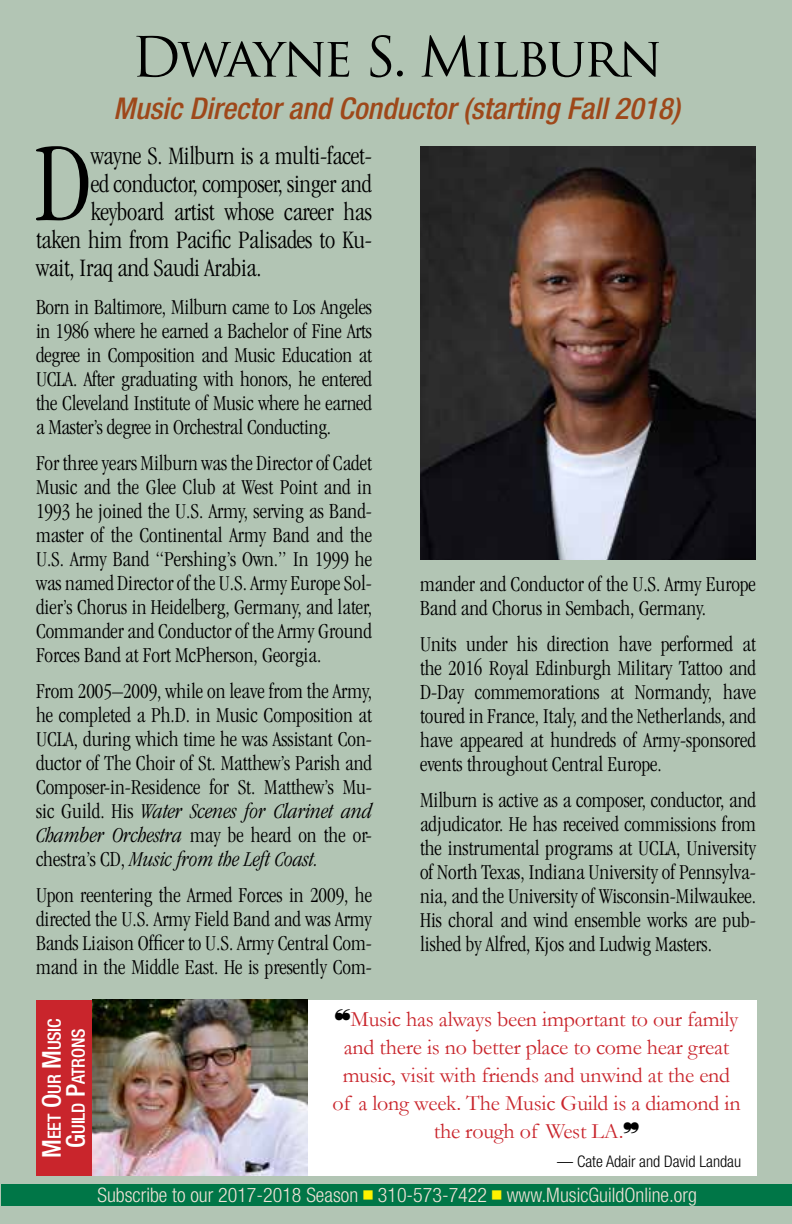
<style>
.page{position:relative;width:792px;height:1224px;background:#b2c5b4}
.page>*{position:absolute;margin:0;border:0;box-sizing:border-box;transform-origin:0 0}
.t1{font:300 condensed 114.8px "Garamond";color:#000}
.t2{font:54px "Trajan Pro";letter-spacing:-.05em;color:#000}
.t3{font:italic 500 condensed 30px "Helvetica Neue LT Pro";color:#9e481a}
.t4{font:300 condensed 26px "Garamond";letter-spacing:-.01em;color:#000}
.t5{font:300 condensed 22px/24px "Garamond";color:#000;text-align:justify}
.t6{font:22px "Garamond";letter-spacing:-.01em;color:#c9252c}
.t7{font:300 condensed 20px "Helvetica Neue LT Pro";color:#efe2d7}
.t8{font:500 condensed 18.2px/24px "Helvetica Neue LT Pro";letter-spacing:-.015em;color:#fff;text-align:center}
.t9{font:300 condensed 16px "Helvetica Neue LT Pro";color:#000}
.s1{font-style:italic}
.s2{font-size:26px}
</style>
<div class="page">
<div style="left:1px;top:1184px;width:791px;height:22px;background:#007647"></div>
<img style="left:420px;top:146px;width:336px;height:413px">
<div style="left:39px;top:1000px;width:718px;height:176px;background:#fff"></div>
<div style="left:37px;top:1000px;width:55px;height:176px;background:#c9252c"></div>
<img style="left:92px;top:1000px;width:215px;height:176px">
<h2 class="t2" style="left:131px;top:23px;width:532px">Dwayne S. Milburn</h2>
<h3 class="t3" style="left:113px;top:90px;width:568px">Music Director and Conductor (starting Fall 2018)</h3>
<h1 class="t1" style="left:34px;top:122px;width:59px">D</h1>
<p class="t4" style="left:91px;top:142px;width:283px">wayne S. Milburn is a multi-facet-</p>
<p class="t4" style="left:91px;top:170px;width:283px">ed conductor, composer, singer and</p>
<p class="t4" style="left:91px;top:198px;width:283px">keyboard artist whose career has</p>
<p class="t4" style="left:36px;top:226px;width:337px">taken him from Pacific Palisades to Ku-</p>
<p class="t4" style="left:36px;top:254px;width:227px">wait, Iraq and Saudi Arabia.</p>
<p class="t5" style="left:36px;top:295px;width:338px">Born in Baltimore, Milburn came to Los Angeles in 1986 where he earned a Bachelor of Fine Arts degree in Composition and Music Education at UCLA. After graduating with honors, he entered the Cleveland Institute of Music where he earned a Master’s degree in Orchestral Conducting.</p>
<p class="t5" style="left:36px;top:451px;width:338px">For three years Milburn was the Director of Cadet Music and the Glee Club at West Point and in 1993 he joined the U.S. Army, serving as Band&shy;master of the Continental Army Band and the U.S. Army Band “Pershing’s Own.” In 1999 he was named Director of the U.S. Army Europe Sol&shy;dier’s Chorus in Heidelberg, Germany, and later, Commander and Conductor of the Army Ground Forces Band at Fort McPherson, Georgia.</p>
<p class="t5" style="left:36px;top:679px;width:338px">From 2005–2009, while on leave from the Army, he completed a Ph.D. in Music Composition at UCLA, during which time he was Assistant Con&shy;ductor of The Choir of St. Matthew’s Parish and Composer-in-Residence for St. Matthew’s Mu&shy;sic Guild. His <span class="s1">Water Scenes for Clarinet and Chamber Orchestra</span> may be heard on the or&shy;chestra’s CD, <span class="s1">Music from the Left Coast.</span></p>
<p class="t5" style="left:36px;top:883px;width:338px">Upon reentering the Armed Forces in 2009, he directed the U.S. Army Field Band and was Army Bands Liaison Officer to U.S. Army Central Com&shy;mand in the Middle East. He is presently Com-</p>
<p class="t5" style="left:420px;top:572px;width:337px">mander and Conductor of the U.S. Army Europe<br>Band and Chorus in Sembach, Germany.</p>
<p class="t5" style="left:420px;top:632px;width:338px">Units under his direction have performed at the 2016 Royal Edinburgh Military Tattoo and D-Day commemorations at Normandy, have toured in France, Italy, and the Netherlands, and have appeared at hundreds of Army-sponsored events throughout Central Europe.</p>
<p class="t5" style="left:420px;top:788px;width:338px">Milburn is active as a composer, conductor, and adjudicator. He has received commissions from the instrumental programs at UCLA, University of North Texas, Indiana University of Pennsylva&shy;nia, and the University of Wisconsin-Milwaukee.<br>His choral and wind ensemble works are pub&shy;lished by Alfred, Kjos and Ludwig Masters.</p>
<p class="t8" style="left:42px;top:1158px;width:141px;rotate:-90deg"><span class="s2">M</span>eet <span class="s2">O</span>ur <span class="s2">M</span>usic<br><span class="s2">G</span>uild <span class="s2">P</span>atrons</p>
<p class="t6" style="left:351px;top:1004px;width:389px">Music has always been important to our family</p>
<p class="t6" style="left:344px;top:1032px;width:387px">and there is no better place to come hear great</p>
<p class="t6" style="left:343px;top:1060px;width:389px">music, visit with friends and unwind at the end</p>
<p class="t6" style="left:332px;top:1088px;width:410px">of a long week. The Music Guild is a diamond in</p>
<p class="t6" style="left:434px;top:1116px;width:191px">the rough of West LA.</p>
<p class="t9" style="left:557px;top:1152px;width:185px">— Cate Adair and David Landau</p>
<p class="t7" style="left:98px;top:1184px;width:601px">Subscribe to our 2017-2018 Season <sup>■</sup> 310-573-7422 <sup>■</sup> www.MusicGuildOnline.org</p>
</div>
